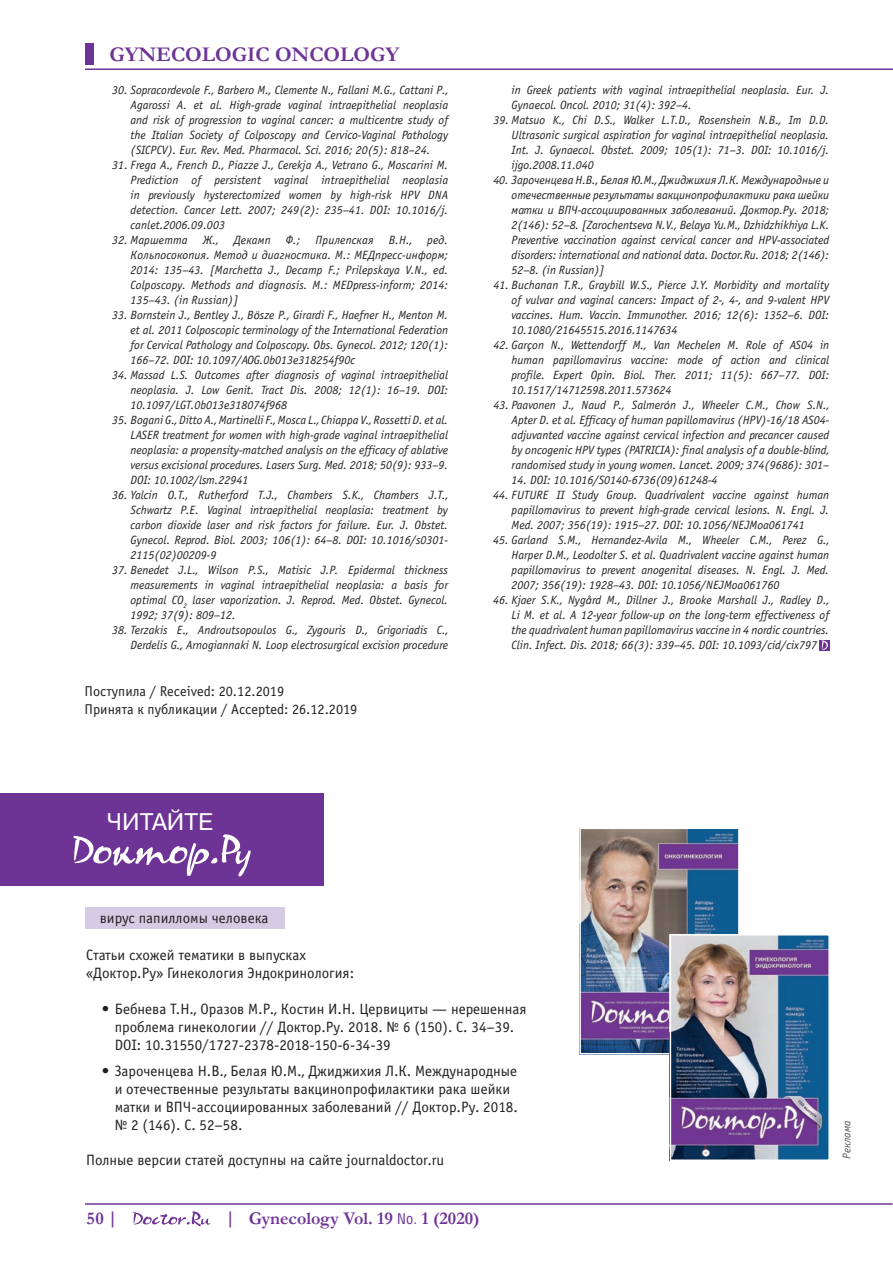
<style>
.page{position:relative;width:893px;height:1263px;background:#fff}
.page>*{position:absolute;margin:0;border:0;box-sizing:border-box;transform-origin:0 0}
.t1{font:24px "Pragmatica C";color:#fff}
.t2{font:700 21px "Garamond";color:#6e3495}
.t3{font:700 18px "Garamond";color:#6e3495}
.t4{font:15px/18px "Officina Sans C";color:#231f20}
.t5{font:14.25px/17.2px "Officina Sans C";color:#231f20}
.t6{font:italic 12px/15px "Officina Sans C";color:#231f20;text-align:justify}
.t7{font:italic 11.25px "Officina Sans C";color:#57585a}
.s1{font-family:"Calibri"}
.s2{font-family:"Helios Cond";font-weight:400;font-size:15px}
</style>
<div class="page">
<div style="left:85px;top:43px;width:9px;height:21px;background:#6e3495"></div>
<hr style="left:85px;top:68px;width:808px;height:2px;background:#6e3495">
<hr style="left:85px;top:1203px;width:807px;height:2px;background:#6e3495">
<svg style="left:133px;top:1211px;width:77px;height:16px"></svg>
<div style="left:820px;top:640px;width:10px;height:10px;background:#6e3495"></div>
<svg style="left:822px;top:640px;width:6px;height:10px"></svg>
<div style="left:85px;top:907px;width:200px;height:22px;background:#d6cbe4"></div>
<div style="left:0;top:793px;width:323px;height:92px;background:#6e3495"></div>
<svg style="left:74px;top:834px;width:177px;height:42px"></svg>
<img style="left:582px;top:830px;width:155px;height:221px">
<div style="left:579px;top:827px;width:161px;height:227px;border:2px solid #fff"></div>
<img style="left:673px;top:937px;width:154px;height:221px">
<div style="left:670px;top:934px;width:160px;height:227px;border:2px solid #fff"></div>
<h2 class="t2" style="left:109px;top:40px;width:291px">GYNECOLOGIC ONCOLOGY</h2>
<p class="t6" style="left:131px;top:83px;width:319px;text-indent:-18px">30. Sopracordevole F., Barbero M., Clemente N., Fallani M.G., Cattani P., Agarossi A. et al. High-grade vaginal intraepithelial neoplasia and risk of progression to vaginal cancer: a multicentre study of the Italian Society of Colposcopy and Cervico-Vaginal Pathology (SICPCV). Eur. Rev. Med. Pharmacol. Sci. 2016; 20(5): 818–24.</p>
<p class="t6" style="left:131px;top:158px;width:319px;text-indent:-18px">31. Frega A., French D., Piazze J., Cerekja A., Vetrano G., Moscarini M.<br>Prediction of persistent vaginal intraepithelial neoplasia in previously hysterectomized women by high-risk HPV DNA detection. Cancer Lett. 2007; 249(2): 235–41. DOI: 10.1016/j. canlet.2006.09.003</p>
<p class="t6" style="left:112px;top:233px;width:77px">32. Маршетта</p>
<p class="t6" style="left:203px;top:233px;width:17px">Ж.,</p>
<p class="t6" style="left:234px;top:233px;width:38px">Декамп</p>
<p class="t6" style="left:286px;top:233px;width:16px">Ф.;</p>
<p class="t6" style="left:316px;top:233px;width:60px">Прилепская</p>
<p class="t6" style="left:389px;top:233px;width:25px">В.Н.,</p>
<p class="t6" style="left:131px;top:233px;width:319px;text-indent:297px">ред.<br>Кольпосокопия. Метод и диагностика. М.: МЕДпресс-информ; 2014: 135–43. [Marchetta J., Decamp F.; Prilepskaya V.N., ed.<br>Colposcopy. Methods and diagnosis. M.: MEDpress-inform; 2014:<br>135–43. (in Russian)]</p>
<p class="t6" style="left:131px;top:308px;width:319px;text-indent:-18px">33. Bornstein J., Bentley J., B<span class="s1">ö</span>sze P., Girardi F., Haefner H., Menton M. et al. 2011 Colposcopic terminology of the International Federation for Cervical Pathology and Colposcopy. Obs. Gynecol. 2012; 120(1):<br>166–72. DOI: 10.1097/AOG.0b013e318254f90c</p>
<p class="t6" style="left:131px;top:368px;width:319px;text-indent:-18px">34. Massad L.S. Outcomes after diagnosis of vaginal intraepithelial neoplasia. J. Low Genit. Tract Dis. 2008; 12(1): 16–19. DOI:<br>10.1097/LGT.0b013e318074f968</p>
<p class="t6" style="left:131px;top:413px;width:319px;text-indent:-18px">35. Bogani G., Ditto A., Martinelli F., Mosca L., Chiappa V., Rossetti D. et al.<br>LASER treatment for women with high-grade vaginal intraepithelial neoplasia: a propensity-matched analysis on the efficacy of ablative versus excisional procedures. Lasers Surg. Med. 2018; 50(9): 933–9.<br>DOI: 10.1002/lsm.22941</p>
<p class="t6" style="left:131px;top:488px;width:319px;text-indent:-18px">36. Yalcin O.T., Rutherford T.J., Chambers S.K., Chambers J.T., Schwartz P.E. Vaginal intraepithelial neoplasia: treatment by carbon dioxide laser and risk factors for failure. Eur. J. Obstet.<br>Gynecol. Reprod. Biol. 2003; 106(1): 64–8. DOI: 10.1016/s0301- 2115(02)00209-9</p>
<p class="t6" style="left:131px;top:563px;width:319px;text-indent:-18px">37. Benedet J.L., Wilson P.S., Matisic J.P. Epidermal thickness measurements in vaginal intraepithelial neoplasia: a basis for optimal CO<sub>2</sub> laser vaporization. J. Reprod. Med. Obstet. Gynecol.<br>1992; 37(9): 809–12.</p>
<p class="t6" style="left:112px;top:623px;width:337px;text-align:right">38. Terzakis E., Androutsopoulos G., Zygouris D., Grigoriadis C.,<br>Derdelis G., Arnogiannaki N. Loop electrosurgical excision procedure</p>
<p class="t5" style="left:85px;top:683px;width:274px">Поступила / Received: 20.12.2019<br>Принята к публикации / Accepted: 26.12.2019</p>
<p class="t6" style="left:512px;top:83px;width:319px">in Greek patients with vaginal intraepithelial neoplasia. Eur. J.<br>Gynaecol. Oncol. 2010; 31(4): 392–4.</p>
<p class="t6" style="left:512px;top:113px;width:319px;text-indent:-18px">39. Matsuo K., Chi D.S., Walker L.T.D., Rosenshein N.B., Im D.D.<br>Ultrasonic surgical aspiration for vaginal intraepithelial neoplasia.<br>Int. J. Gynaecol. Obstet. 2009; 105(1): 71–3. DOI: 10.1016/j. ijgo.2008.11.040</p>
<p class="t6" style="left:512px;top:173px;width:319px;text-indent:-18px">40. Зароченцева Н.В., Белая Ю.М., Джиджихия Л.К. Международные и отечественные результаты вакцинопрофилактики рака шейки матки и ВПЧ-ассоциированных заболеваний. Доктор.Ру. 2018; 2(146): 52–8. [Zarochentseva N.V., Belaya Yu.M., Dzhidzhikhiya L.K.<br>Preventive vaccination against cervical cancer and HPV-associated disorders: international and national data. Doctor.Ru. 2018; 2(146):<br>52–8. (in Russian)]</p>
<p class="t6" style="left:512px;top:278px;width:319px;text-indent:-18px">41. Buchanan T.R., Graybill W.S., Pierce J.Y. Morbidity and mortality of vulvar and vaginal cancers: Impact of 2-, 4-, and 9-valent HPV vaccines. Hum. Vaccin. Immunother. 2016; 12(6): 1352–6. DOI:<br>10.1080/21645515.2016.1147634</p>
<p class="t6" style="left:512px;top:338px;width:319px;text-indent:-18px">42. Gar<span class="s1">ç</span>on N., Wettendorff M., Van Mechelen M. Role of AS04 in human papillomavirus vaccine: mode of action and clinical profile. Expert Opin. Biol. Ther. 2011; 11(5): 667–77. DOI:<br>10.1517/14712598.2011.573624</p>
<p class="t6" style="left:512px;top:398px;width:319px;text-indent:-18px">43. Paavonen J., Naud P., Salmer<span class="s1">ó</span>n J., Wheeler C.M., Chow S.N., Apter D. et al. Efficacy of human papillomavirus (HPV)-16/18 AS04- adjuvanted vaccine against cervical infection and precancer caused by oncogenic HPV types (PATRICIA): final analysis of a double-blind, randomised study in young women. Lancet. 2009; 374(9686): 301–</p>
<p class="t6" style="left:512px;top:473px;width:208px">14. DOI: 10.1016/S0140-6736(09)61248-4</p>
<p class="t6" style="left:512px;top:488px;width:319px;text-indent:-18px">44. FUTURE II Study Group. Quadrivalent vaccine against human papillomavirus to prevent high-grade cervical lesions. N. Engl. J.<br>Med. 2007; 356(19): 1915–27. DOI: 10.1056/NEJMoa061741</p>
<p class="t6" style="left:512px;top:533px;width:319px;text-indent:-18px">45. Garland S.M., Hernandez-Avila M., Wheeler C.M., Perez G., Harper D.M., Leodolter S. et al. Quadrivalent vaccine against human papillomavirus to prevent anogenital diseases. N. Engl. J. Med.<br>2007; 356(19): 1928–43. DOI: 10.1056/NEJMoa061760</p>
<p class="t6" style="left:512px;top:593px;width:319px;text-indent:-18px">46. Kjaer S.K., Nyg<span class="s1">å</span>rd M., Dillner J., Brooke Marshall J., Radley D., Li M. et al. A 12-year follow-up on the long-term effectiveness of the quadrivalent human papillomavirus vaccine in 4 nordic countries.<br>Clin. Infect. Dis. 2018; 66(3): 339–45. DOI: 10.1093/cid/cix797</p>
<h1 class="t1" style="left:107px;top:808px;width:107px">ЧИТАЙТЕ</h1>
<p class="t4" style="left:100px;top:909px;width:170px">вирус папилломы человека</p>
<p class="t4" style="left:86px;top:946px;width:270px">Статьи схожей тематики в выпусках «Доктор.Ру» Гинекология Эндокринология:</p>
<p class="t4" style="left:115px;top:1000px;width:413px;text-indent:-13px">• Бебнева Т.Н., Оразов М.Р., Костин И.Н. Цервициты — нерешенная проблема гинекологии // Доктор.Ру. 2018. № 6 (150). С. 34–39.<br>DOI: 10.31550/1727-2378-2018-150-6-34-39</p>
<p class="t4" style="left:115px;top:1063px;width:405px;text-indent:-13px">• Зароченцева Н.В., Белая Ю.М., Джиджихия Л.К. Международные и отечественные результаты вакцинопрофилактики рака шейки матки и ВПЧ-ассоциированных заболеваний // Доктор.Ру. 2018. № 2 (146). С. 52–58.</p>
<p class="t4" style="left:86px;top:1151px;width:360px">Полные версии статей доступны на сайте journaldoctor.ru</p>
<h3 class="t3" style="left:86px;top:1206px;width:33px">50|</h3>
<h3 class="t3" style="left:225px;top:1206px;width:256px">| Gynecology Vol. 19 <span class="s2">No.</span> 1 (2020)</h3>
<p class="t7" style="left:840px;top:1159px;width:40px;rotate:-90deg">Реклама</p>
</div>
